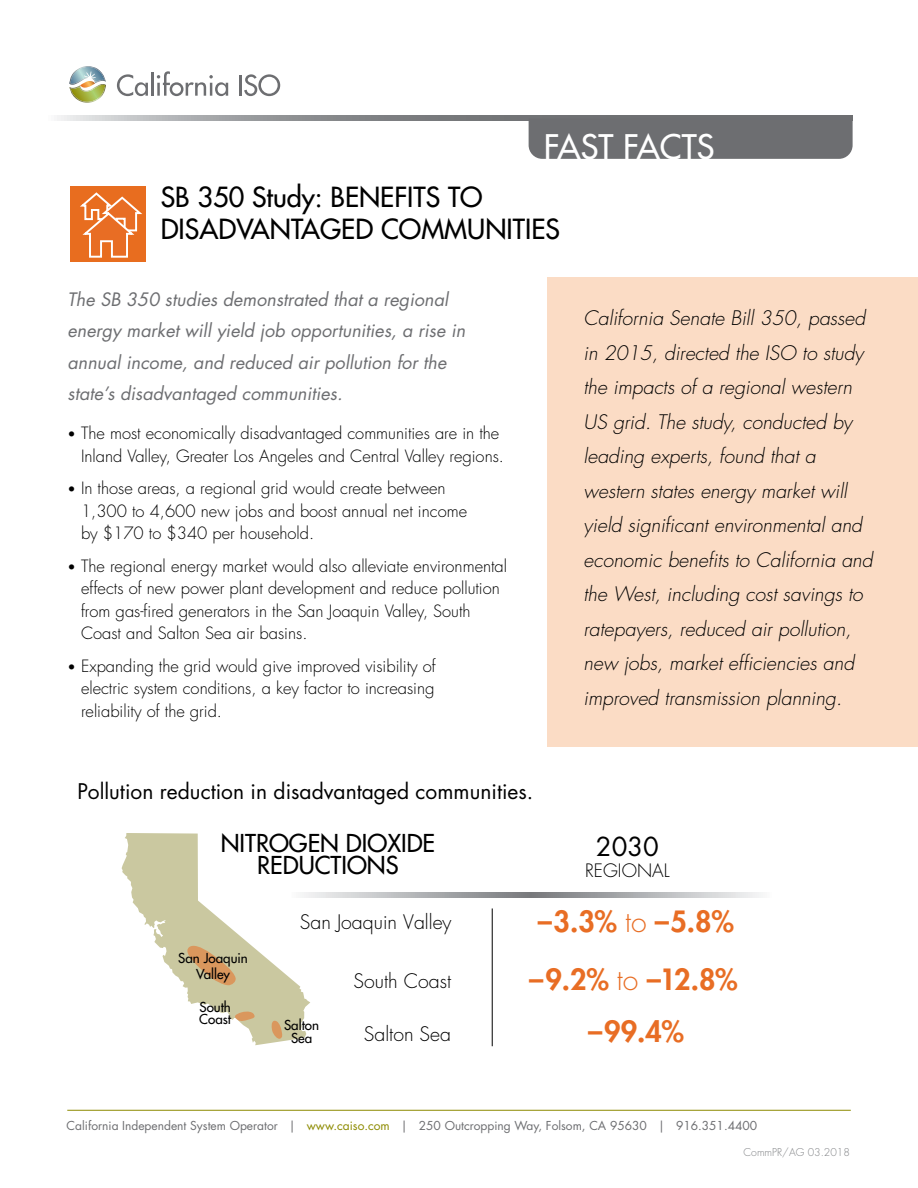
<style>
.page{position:relative;width:918px;height:1188px;background:#fff}
.page>*{position:absolute;margin:0;border:0;box-sizing:border-box;transform-origin:0 0}
.t1{font:500 33px "Futura Std";color:#fff}
.t2{font:800 28.5px/58.1px "Futura Std";color:#e86d24;text-align:center}
.t3{font:500 27px/32.4px "Futura Std";color:#000}
.t4{font:25.5px "Futura Std";color:#000}
.t5{font:500 24px/22.5px "Futura Std";color:#000;text-align:center}
.t6{font:21px "Futura Std";color:#000}
.t7{font:italic 300 19.5px/34.5px "Futura Std";color:#000}
.t8{font:300 19.5px "Futura Std";color:#000}
.t9{font:italic 18px/31.5px "Futura Std";color:#6d6e71}
.t10{font:300 18px "Futura Std";color:#000}
.t11{font:300 16.5px/22.5px "Futura Std";color:#000}
.t12{font:500 13.35px/16px "Futura Std";color:#000;text-align:center}
.t13{font:12px "Futura Std";color:#6d6e71}
.t14{font:300 10.5px "Futura Std";color:#808285}
.s1{font-size:13.5px}
.s2{font-weight:300}
.s3{color:#8d8b00}
</style>
<div class="page">
<svg style="left:57px;top:116px;width:796px;height:4px;background:#8b8c8f"></svg>
<div style="left:529px;top:119px;width:324px;height:40px;background:#6d6e71"></div>
<svg style="left:117px;top:74px;width:31px;height:22px"></svg>
<hr style="left:151px;top:72px;width:2px;height:24px;background:#6d6e71">
<svg style="left:157px;top:71px;width:71px;height:25px"></svg>
<hr style="left:239px;top:75px;width:3px;height:21px;background:#6d6e71">
<svg style="left:244px;top:74px;width:36px;height:22px"></svg>
<svg style="left:69px;top:66px;width:37px;height:37px"></svg>
<div style="left:70px;top:186px;width:76px;height:76px;background:#e86d1f"></div>
<svg style="left:80px;top:192px;width:62px;height:66px"></svg>
<div style="left:548px;top:278px;width:370px;height:469px;background:#fbdcc5"></div>
<hr style="left:67px;top:1110px;width:784px;height:1px;background:#8d8b00">
<svg style="left:122px;top:833px;width:188px;height:212px"></svg>
<svg style="left:286px;top:893px;width:475px;height:4px;background:#b6b7ba"></svg>
<hr style="left:492px;top:908px;width:1px;height:138px;background:#000">
<h1 class="t1" style="left:544px;top:126px;width:172px">FAST FACTS</h1>
<h3 class="t3" style="left:161px;top:181px;width:401px">SB 350 Study: BENEFITS TO<br>DISADVANTAGED COMMUNITIES</h3>
<p class="t9" style="left:68px;top:284px;width:399px">The SB 350 studies demonstrated that a regional energy market will yield job opportunities, a rise in annual income, and reduced air pollution for the state’s disadvantaged communities.</p>
<p class="t11" style="left:68px;top:423px;width:438px;text-align:right"><span class="s1">•</span> The most economically disadvantaged communities are in the<br>Inland Valley, Greater Los Angeles and Central Valley regions.</p>
<p class="t11" style="left:81px;top:478px;width:388px;text-indent:-14px"><span class="s1">•</span> In those areas, a regional grid would create between<br>1,300 to 4,600 new jobs and boost annual net income by $170 to $340 per household.</p>
<p class="t11" style="left:81px;top:555px;width:428px;text-indent:-14px"><span class="s1">•</span> The regional energy market would also alleviate environmental effects of new power plant development and reduce pollution from gas-fired generators in the San Joaquin Valley, South Coast and Salton Sea air basins.</p>
<p class="t11" style="left:81px;top:655px;width:356px;text-align:justify;text-indent:-14px"><span class="s1">•</span> Expanding the grid would give improved visibility of electric system conditions, a key factor to increasing reliability of the grid.</p>
<p class="t6" style="left:77px;top:778px;width:457px">Pollution reduction in disadvantaged communities.</p>
<p class="t7" style="left:584px;top:301px;width:291px">California Senate Bill 350, passed in 2015, directed the ISO to study the impacts of a regional western US grid. The study, conducted by leading experts, found that a western states energy market will yield significant environmental and economic benefits to California and the West, including cost savings to ratepayers, reduced air pollution, new jobs, market efficiencies and improved transmission planning.</p>
<h3 class="t5" style="left:221px;top:832px;width:216px">NITROGEN DIOXIDE<br>REDUCTIONS</h3>
<p class="t12" style="left:178px;top:950px;width:71px">San Joaquin<br>Valley</p>
<p class="t12" style="left:199px;top:1002px;width:33px;line-height:11.7px;text-align:left">South<br>Coast</p>
<p class="t8" style="left:300px;top:910px;width:153px">San Joaquin Valley</p>
<p class="t8" style="left:354px;top:969px;width:99px">South Coast</p>
<p class="t8" style="left:364px;top:1022px;width:89px">Salton Sea</p>
<p class="t12" style="left:284px;top:1018px;width:36px;line-height:13.4px">Salton<br>Sea</p>
<h3 class="t4" style="left:596px;top:830px;width:64px">2030</h3>
<p class="t10" style="left:585px;top:860px;width:86px">REGIONAL</p>
<h2 class="t2" style="left:529px;top:892px;width:210px">–3.3% <span class="s2">to</span> –5.8% –9.2% <span class="s2">to</span> –12.8%</h2>
<h2 class="t2" style="left:588px;top:1002px;width:97px">–99.4%</h2>
<p class="t13" style="left:67px;top:1118px;width:692px">California Independent System Operator | <span class="s3">www.caiso.com</span> | 250 Outcropping Way, Folsom, CA 95630 | 916.351.4400</p>
<p class="t14" style="left:744px;top:1146px;width:108px">CommPR/AG 03.2018</p>
</div>
